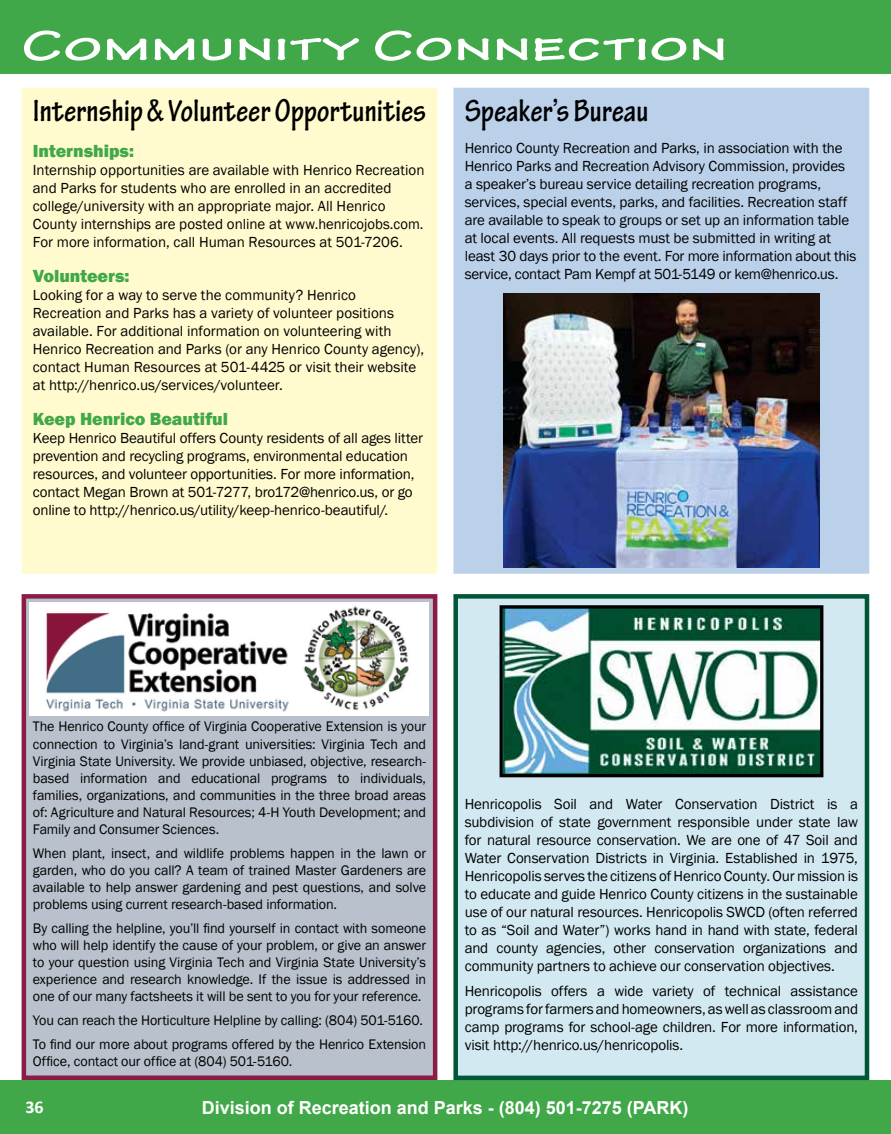
<style>
.page{position:relative;width:891px;height:1134px;background:#fff}
.page>*{position:absolute;margin:0;border:0;box-sizing:border-box;transform-origin:0 0}
.t1{font:700 expanded 45px "Tekton Pro";color:#fff;scale:1.25 1}
.t2{font:700 condensed 33px "Tekton Pro";letter-spacing:-.005em;color:#000}
.t3{font:700 18px "Arial";color:#fff}
.t4{font:800 18px "Franklin Gothic";color:#41a849}
.t5{font:700 18px "Calibri";color:#fff}
.t6{font:15px/18px "Franklin Gothic";letter-spacing:-.005em;color:#000}
.t7{font:14.25px/17.1px "Franklin Gothic";letter-spacing:-.01em;color:#000;text-align:justify}
</style>
<div class="page">
<div style="left:0;top:1080px;width:891px;height:54px;background:#41a849"></div>
<div style="left:0;top:0;width:891px;height:74px;background:#41a849"></div>
<div style="left:456px;top:596px;width:411px;height:482px;background:#d3e9f1"></div>
<div style="left:453px;top:594px;width:416px;height:486px;border:4px solid #005638"></div>
<img style="left:504px;top:609px;width:315px;height:164px">
<div style="left:500px;top:605px;width:323px;height:172px;border:3px solid #000"></div>
<div style="left:24px;top:596px;width:411px;height:482px;background:#b8c1cc"></div>
<div style="left:22px;top:594px;width:415px;height:486px;border:4px solid #8b1c47"></div>
<div style="left:30px;top:602px;width:399px;height:114px;background:#fff"></div>
<img style="left:46px;top:606px;width:363px;height:106px">
<div style="left:456px;top:90px;width:411px;height:482px;background:#bbd1ea"></div>
<div style="left:453px;top:88px;width:416px;height:486px;border:4px solid #bbd1ea"></div>
<div style="left:24px;top:90px;width:411px;height:482px;background:#fffbce"></div>
<div style="left:22px;top:88px;width:415px;height:486px;border:4px solid #fffbce"></div>
<img style="left:503px;top:294px;width:316px;height:273px">
<h1 class="t1" style="left:22px;top:19px;width:566px">Community Connection</h1>
<h2 class="t2" style="left:33px;top:92px;width:395px">Internship &amp; Volunteer Opportunities</h2>
<p class="t4" style="left:33px;top:139px;width:103px">Internships:</p>
<p class="t6" style="left:33px;top:161px;width:393px">Internship opportunities are available with Henrico Recreation and Parks for students who are enrolled in an accredited college/university with an appropriate major. All Henrico County internships are posted online at www.henricojobs.com.<br>For more information, call Human Resources at 501-7206.</p>
<p class="t4" style="left:33px;top:264px;width:98px">Volunteers:</p>
<p class="t6" style="left:33px;top:286px;width:393px">Looking for a way to serve the community? Henrico Recreation and Parks has a variety of volunteer positions available. For additional information on volunteering with Henrico Recreation and Parks (or any Henrico County agency), contact Human Resources at 501-4425 or visit their website at http://henrico.us/services/volunteer.</p>
<p class="t4" style="left:33px;top:407px;width:197px">Keep Henrico Beautiful</p>
<p class="t6" style="left:33px;top:429px;width:392px">Keep Henrico Beautiful offers County residents of all ages litter prevention and recycling programs, environmental education resources, and volunteer opportunities. For more information, contact Megan Brown at 501-7277, bro172@henrico.us, or go online to http://henrico.us/utility/keep-henrico-beautiful/.</p>
<h2 class="t2" style="left:465px;top:92px;width:186px">Speaker’s Bureau</h2>
<p class="t6" style="left:465px;top:139px;width:393px">Henrico County Recreation and Parks, in association with the Henrico Parks and Recreation Advisory Commission, provides a speaker’s bureau service detailing recreation programs, services, special events, parks, and facilities. Recreation staff are available to speak to groups or set up an information table at local events. All requests must be submitted in writing at least 30 days prior to the event. For more information about this service, contact Pam Kempf at 501-5149 or kem@henrico.us.</p>
<p class="t7" style="left:33px;top:718px;width:395px">The Henrico County office of Virginia Cooperative Extension is your connection to Virginia’s land-grant universities: Virginia Tech and Virginia State University. We provide unbiased, objective, research&shy;based information and educational programs to individuals, families, organizations, and communities in the three broad areas of: Agriculture and Natural Resources; 4-H Youth Development; and Family and Consumer Sciences.</p>
<p class="t7" style="left:33px;top:845px;width:395px">When plant, insect, and wildlife problems happen in the lawn or garden, who do you call? A team of trained Master Gardeners are available to help answer gardening and pest questions, and solve problems using current research-based information.</p>
<p class="t7" style="left:33px;top:920px;width:395px">By calling the helpline, you’ll find yourself in contact with someone who will help identify the cause of your problem, or give an answer to your question using Virginia Tech and Virginia State University’s experience and research knowledge. If the issue is addressed in one of our many factsheets it will be sent to you for your reference.</p>
<p class="t7" style="left:33px;top:1009px;width:395px;line-height:23.9px">You can reach the Horticulture Helpline by calling: (804) 501-5160.<br>To find our more about programs offered by the Henrico Extension</p>
<p class="t7" style="left:33px;top:1053px;width:261px">Office, contact our office at (804) 501-5160.</p>
<p class="t6" style="left:465px;top:796px;width:395px;text-align:justify">Henricopolis Soil and Water Conservation District is a subdivision of state government responsible under state law for natural resource conservation. We are one of 47 Soil and Water Conservation Districts in Virginia. Established in 1975, Henricopolis serves the citizens of Henrico County. Our mission is to educate and guide Henrico County citizens in the sustainable use of our natural resources. Henricopolis SWCD (often referred to as “Soil and Water”) works hand in hand with state, federal and county agencies, other conservation organizations and community partners to achieve our conservation objectives.</p>
<p class="t6" style="left:465px;top:982px;width:395px;text-align:justify">Henricopolis offers a wide variety of technical assistance programs for farmers and homeowners, as well as classroom and camp programs for school-age children. For more information, visit http://henrico.us/henricopolis.</p>
<p class="t5" style="left:25px;top:1095px;width:20px">36</p>
<p class="t3" style="left:202px;top:1095px;width:488px">Division of Recreation and Parks - (804) 501-7275 (PARK)</p>
</div>
